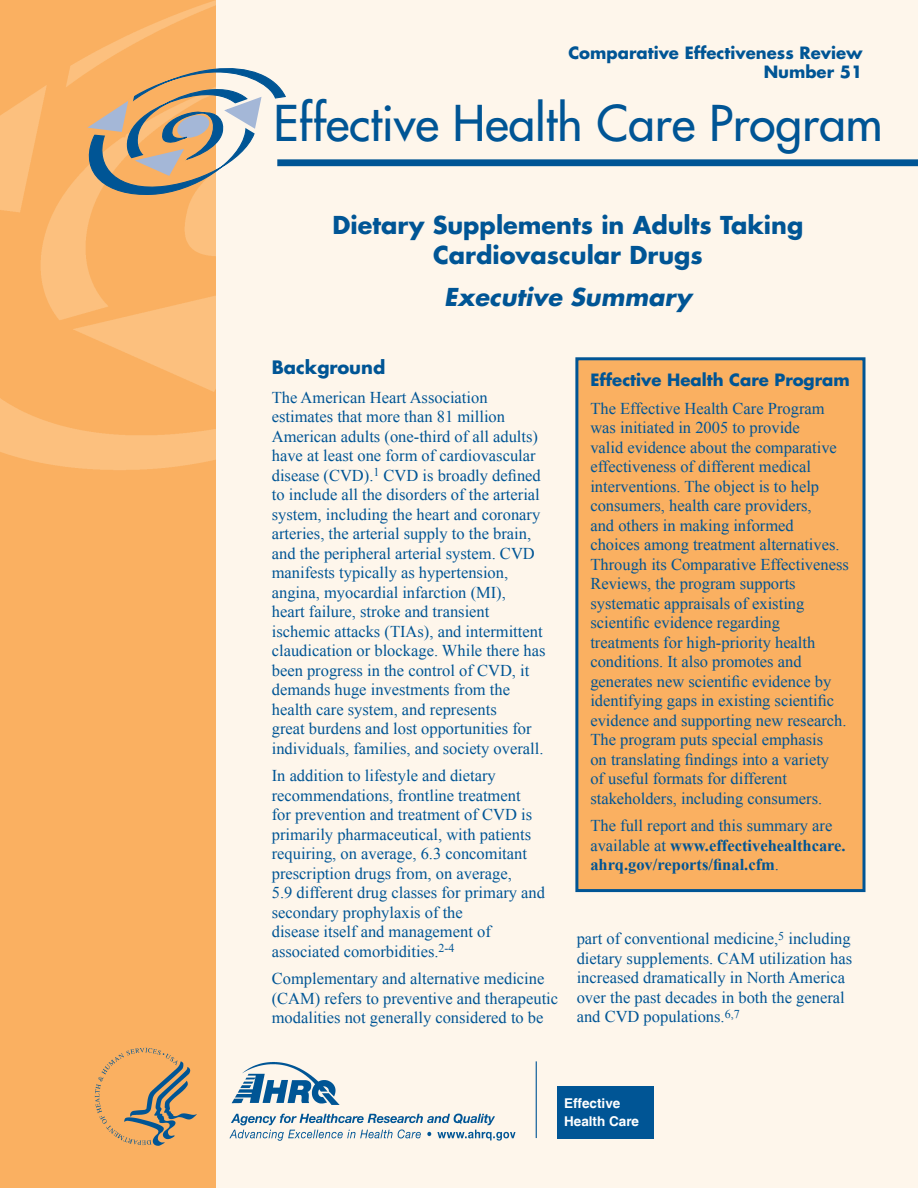
<style>
.page{position:relative;width:918px;height:1188px;background:#fff}
.page>*{position:absolute;margin:0;border:0;box-sizing:border-box;transform-origin:0 0}
.t1{font:48px "Futura";color:#005595}
.t2{font:700 24px/30px "Futura Std";color:#005595;text-align:center}
.t3{font:italic 700 24px "Futura Std";color:#005595}
.Head_Level_1{font:700 18px "Futura Std";color:#005595}
.Text{font:16.5px/19.5px "Times New Roman";color:#005595}
.Text-2{font:700 16.5px/19.5px "Times New Roman";color:#005595}
.Text-3{font:700 16.5px/19.8px "Futura Std";color:#005595;text-align:right}
.Table_text{font:700 13.5px/18px "Helvetica";color:#fff}
.s1{font-weight:400}
</style>
<div class="page">
<div style="left:197px;top:0;width:721px;height:1188px;background:#fef6eb"></div>
<div style="left:0;top:0;width:215px;height:1188px;background:#fab061"></div>
<img style="left:0;top:0;width:215px;height:470px">
<div style="left:577px;top:359px;width:287px;height:532px;background:#fab061"></div>
<div style="left:575px;top:357px;width:291px;height:535px;border:3px solid #005595"></div>
<img style="left:229px;top:1062px;width:287px;height:79px">
<img style="left:94px;top:1047px;width:103px;height:99px">
<hr style="left:536px;top:1061px;width:1px;height:77px;background:#005595">
<div style="left:557px;top:1086px;width:97px;height:52px;background:#005595"></div>
<div style="left:277px;top:159px;width:641px;height:7px;background:#005595"></div>
<svg style="left:74px;top:65px;width:213px;height:130px"></svg>
<p class="Text-3" style="left:568px;top:42px;width:296px">Comparative Effectiveness Review<br>Number 51</p>
<p class="t1" style="left:273px;top:93px;width:611px">Effective Health Care Program</p>
<p class="t2" style="left:333px;top:210px;width:472px">Dietary Supplements in Adults Taking<br>Cardiovascular Drugs</p>
<p class="t3" style="left:444px;top:281px;width:249px">Executive Summary</p>
<p class="Head_Level_1" style="left:272px;top:355px;width:115px">Background</p>
<p class="Text" style="left:272px;top:387px;width:275px">The American Heart Association estimates that more than 81 million American adults (one-third of all adults) have at least one form of cardiovascular disease (CVD).<sup>1</sup> CVD is broadly defined to include all the disorders of the arterial system, including the heart and coronary arteries, the arterial supply to the brain, and the peripheral arterial system. CVD manifests typically as hypertension, angina, myocardial infarction (MI),<br>heart failure, stroke and transient ischemic attacks (TIAs), and intermittent claudication or blockage. While there has been progress in the control of CVD, it demands huge investments from the health care system, and represents<br>great burdens and lost opportunities for individuals, families, and society overall.</p>
<p class="Text" style="left:272px;top:766px;width:275px">In addition to lifestyle and dietary recommendations, frontline treatment<br>for prevention and treatment of CVD is primarily pharmaceutical, with patients requiring, on average, 6.3 concomitant prescription drugs from, on average,<br>5.9 different drug classes for primary and secondary prophylaxis of the<br>disease itself and management of associated comorbidities.<sup>2-4</sup></p>
<p class="Text" style="left:272px;top:969px;width:288px">Complementary and alternative medicine (CAM) refers to preventive and therapeutic modalities not generally considered to be</p>
<p class="Text-3" style="left:590px;top:370px;width:261px">Effective Health Care Program</p>
<p class="Text" style="left:590px;top:398px;width:260px">The Effective Health Care Program was initiated in 2005 to provide<br>valid evidence about the comparative effectiveness of different medical interventions. The object is to help consumers, health care providers,<br>and others in making informed<br>choices among treatment alternatives.<br>Through its Comparative Effectiveness Reviews, the program supports systematic appraisals of existing scientific evidence regarding treatments for high-priority health conditions. It also promotes and generates new scientific evidence by identifying gaps in existing scientific evidence and supporting new research.<br>The program puts special emphasis<br>on translating findings into a variety<br>of useful formats for different stakeholders, including consumers.</p>
<p class="Text-2" style="left:590px;top:815px;width:257px"><span class="s1">The full report and this summary are available at</span> www.effectivehealthcare. ahrq.gov/reports/final.cfm<span class="s1">.</span></p>
<p class="Text" style="left:577px;top:929px;width:277px">part of conventional medicine,<sup>5</sup> including dietary supplements. CAM utilization has increased dramatically in North America over the past decades in both the general and CVD populations.<sup>6,7</sup></p>
<p class="Table_text" style="left:564px;top:1095px;width:77px">Effective<br>Health Care</p>
</div>
